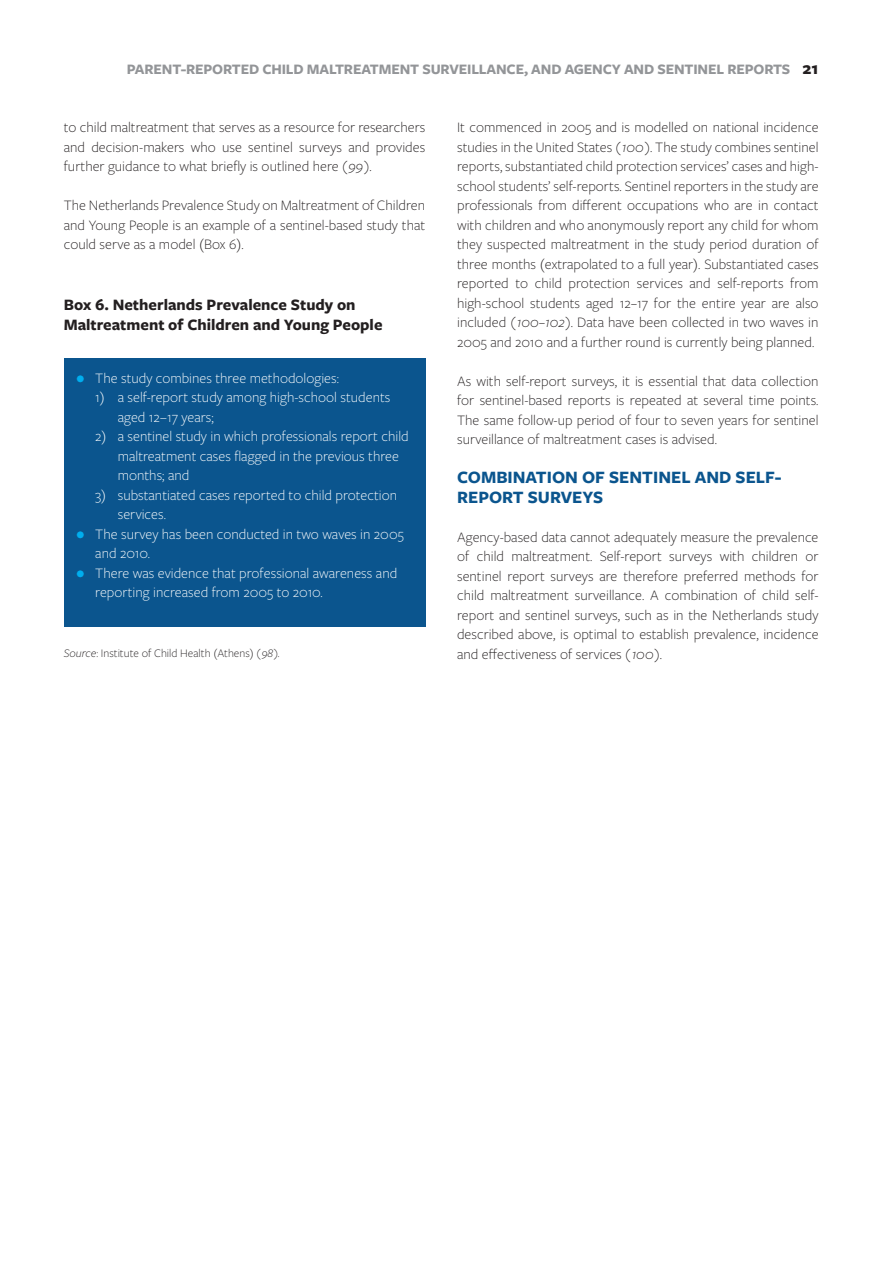
<style>
.page{position:relative;width:893px;height:1263px;background:#fff}
.page>*{position:absolute;margin:0;border:0;box-sizing:border-box;transform-origin:0 0}
.t1{font:700 18px/19.5px "Freight Sans Pro";color:#0b558e}
.t2{font:700 16.5px/19.5px "Freight Sans Pro";color:#231f20}
.t3{font:300 15px/19.5px "Freight Sans Pro";color:#231f20;text-align:justify}
.t4{font:300 15px/19.5px "Freight Sans Pro";color:#fff}
.t5{font:700 15px "Freight Sans Pro";letter-spacing:-.01em;color:#939598}
.t6{font:300 12px "Freight Sans Pro";color:#231f20}
.s1{font-size:18px;color:#231f20}
.s2{font-style:italic}
.s3{font-family:"Gill Sans"}
.s4{font-weight:700;font-size:18px;color:#00aeef}
</style>
<div class="page">
<div style="left:64px;top:358px;width:361px;height:269px;background:#0b558e"></div>
<p class="t5" style="left:127px;top:58px;width:693px">PARENT-REPORTED CHILD MALTREATMENT SURVEILLANCE, AND AGENCY AND SENTINEL REPORTS <span class="s1">21</span></p>
<p class="t3" style="left:64px;top:117px;width:363px">to child maltreatment that serves as a resource for researchers and decision-makers who use sentinel surveys and provides further guidance to what briefly is outlined here <span class="s2">(99)</span>.</p>
<p class="t3" style="left:64px;top:195px;width:363px">The Netherlands Prevalence Study on Maltreatment of Children and Young People is an example of a sentinel-based study that could serve as a model <span class="s3">(</span>Box 6<span class="s3">)</span>.</p>
<p class="t2" style="left:64px;top:294px;width:320px">Box 6. Netherlands Prevalence Study on<br>Maltreatment of Children and Young People</p>
<p class="t4" style="left:77px;top:368px;width:264px"><span class="s4">•</span> The study combines three methodologies:</p>
<p class="t4" style="left:118px;top:387px;width:274px;text-indent:-22px">1<span class="s3">)</span> a self-report study among high-school students aged 12−17 years;</p>
<p class="t4" style="left:118px;top:426px;width:292px;text-indent:-22px">2<span class="s3">)</span> a sentinel study in which professionals report child maltreatment cases flagged in the previous three months; and</p>
<p class="t4" style="left:118px;top:485px;width:281px;text-indent:-22px">3<span class="s3">)</span> substantiated cases reported to child protection services.</p>
<p class="t4" style="left:95px;top:524px;width:310px;text-indent:-19px"><span class="s4">•</span> The survey has been conducted in two waves in 2005 and 2010.</p>
<p class="t4" style="left:95px;top:563px;width:303px;text-indent:-19px"><span class="s4">•</span> There was evidence that professional awareness and reporting increased from 2005 to 2010.</p>
<p class="t6" style="left:64px;top:645px;width:218px"><span class="s2">Source</span>: Institute of Child Health <span class="s3">(</span>Athens<span class="s3">)</span> <span class="s2">(98).</span></p>
<p class="t3" style="left:457px;top:117px;width:363px">It commenced in 2005 and is modelled on national incidence studies in the United States <span class="s2">(100)</span>. The study combines sentinel reports, substantiated child protection services’ cases and high&shy;school students’ self-reports. Sentinel reporters in the study are professionals from different occupations who are in contact with children and who anonymously report any child for whom they suspected maltreatment in the study period duration of three months <span class="s3">(</span>extrapolated to a full year<span class="s3">)</span>. Substantiated cases reported to child protection services and self-reports from high-school students aged 12–17 for the entire year are also included <span class="s2">(100–102)</span>. Data have been collected in two waves in 2005 and 2010 and a further round is currently being planned.</p>
<p class="t3" style="left:457px;top:370px;width:363px">As with self-report surveys, it is essential that data collection for sentinel-based reports is repeated at several time points.<br>The same follow-up period of four to seven years for sentinel surveillance of maltreatment cases is advised.</p>
<p class="t1" style="left:457px;top:467px;width:326px">COMBINATION OF SENTINEL AND SELF-<br>REPORT SURVEYS</p>
<p class="t3" style="left:457px;top:526px;width:363px">Agency-based data cannot adequately measure the prevalence of child maltreatment. Self-report surveys with children or sentinel report surveys are therefore preferred methods for child maltreatment surveillance. A combination of child self&shy;report and sentinel surveys, such as in the Netherlands study described above, is optimal to establish prevalence, incidence and effectiveness of services <span class="s2">(100)</span>.</p>
</div>
